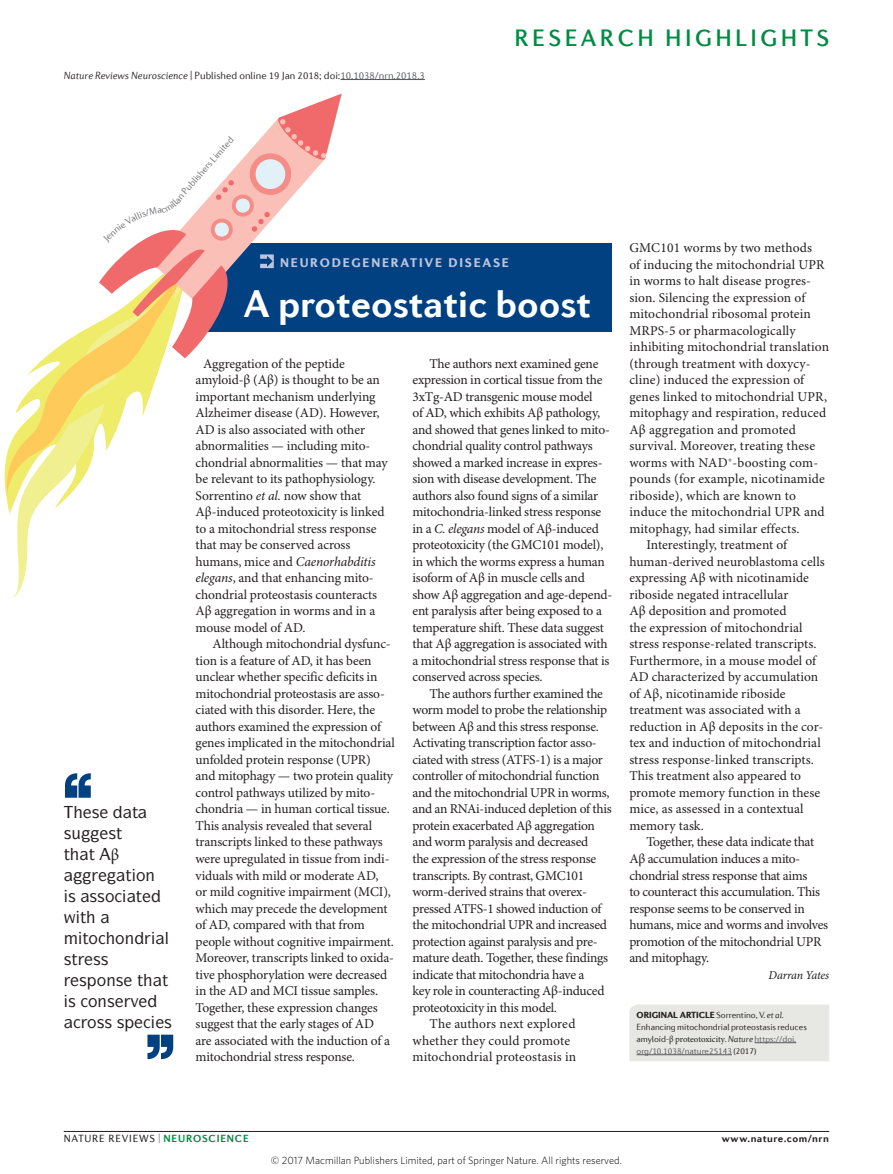
<style>
.page{position:relative;width:893px;height:1174px;background:#fff}
.page>*{position:absolute;margin:0;border:0;box-sizing:border-box;transform-origin:0 0}
.Title{font:700 39px "Diverda Sans Com";color:#fff}
.t1{font:500 24px "Diverda Sans Com";letter-spacing:.14em;color:#008b43}
.Pull_quote{font:500 16.5px "ITC Symbol Std";color:#231f20}
.Pull_quote-2{font:16.5px "Minion Pro";color:#231f20}
.Body_text{font:13.5px/16.5px "Minion Pro";letter-spacing:-.01em;color:#231f20}
.Body_text-2{font:13.5px/16.5px "Minion Pro";letter-spacing:.01em;color:#231f20}
.Body_first{font:13.5px/16.5px "Minion Pro";letter-spacing:-.01em;color:#231f20}
.Strapline{font:900 12.75px "Diverda Sans Com";letter-spacing:.14em;color:#bdc4dd}
.Author{font:italic 12px "Minion Pro";letter-spacing:-.02em;color:#231f20}
.AOP_line{font:300 10.5px "Diverda Sans Com";color:#231f20}
.t2{font:300 10.5px "Whitney";color:#000}
.t3{font:10.5px "Diverda Sans Com";letter-spacing:.075em;color:#231f20}
.t4{font:700 10.5px "Diverda Sans Com";letter-spacing:.045em;color:#231f20}
.Credit_line{font:300 9.75px "Diverda Sans Com";color:#6c6d70}
.Info_box_text{font:300 9px/12px "Diverda Sans Com";letter-spacing:-.005em;color:#231f20}
.s1{font-style:italic}
.s2{color:#57585a}
.s3{font-weight:900}
.s4{font-family:"Minion Pro";font-weight:400}
.s5{font-weight:700;color:#008b43}
</style>
<div class="page">
<hr style="left:64px;top:1131px;width:765px;height:1px;background:#231f20">
<svg style="left:65px;top:773px;width:26px;height:24px"></svg>
<div style="left:629px;top:1004px;width:200px;height:57px;background:#e7e7e3"></div>
<hr style="left:754px;top:1042px;width:42px;height:1px;background:#57585a">
<hr style="left:637px;top:1054px;width:95px;height:1px;background:#57585a">
<div style="left:196px;top:243px;width:416px;height:88px;background:#014081"></div>
<svg style="left:11px;top:493px;width:61px;height:105px"></svg>
<svg style="left:5px;top:436px;width:69px;height:57px"></svg>
<hr style="left:341px;top:79px;width:84px;height:1px;background:#57585a">
<svg style="left:147px;top:1034px;width:26px;height:25px"></svg>
<svg style="left:14px;top:94px;width:328px;height:396px"></svg>
<p class="AOP_line" style="left:64px;top:69px;width:363px"><span class="s1">Nature Reviews Neuroscience</span> | Published online 19 Jan 2018; doi:<span class="s2">10.1038/nrn.2018.3</span></p>
<p class="Credit_line" style="left:207px;top:157px;width:32px;rotate:-48deg">Limited</p>
<p class="Credit_line" style="left:179px;top:189px;width:43px;rotate:-49deg">Publishers</p>
<h2 class="t1" style="left:514px;top:24px;width:316px">RESEARCH HIGHLIGHTS</h2>
<p class="Body_text-2" style="left:629px;top:240px;width:201px">GMC101 worms by two methods<br>of inducing the mitochondrial UPR in worms to halt disease progres&shy;sion. Silencing the expression of mitochondrial ribosomal protein MRPS‑5 or pharmacologically inhibiting mitochondrial translation (through treatment with doxycy&shy;cline) induced the expression of genes linked to mitochondrial UPR, mitophagy and respiration, reduced Aβ aggregation and promoted survival. Moreover, treating these worms with NAD<sup>+</sup>-boosting com&shy;pounds (for example, nicotinamide riboside), which are known to induce the mitochondrial UPR and mitophagy, had similar effects.</p>
<p class="Body_text" style="left:629px;top:537px;width:197px;text-indent:17px">Interestingly, treatment of human-derived neuroblastoma cells expressing Aβ with nicotinamide riboside negated intracellular<br>Aβ deposition and promoted<br>the expression of mitochondrial stress response-related transcripts.<br>Furthermore, in a mouse model of<br>AD characterized by accumulation of Aβ, nicotinamide riboside treatment was associated with a reduction in Aβ deposits in the cor&shy;tex and induction of mitochondrial stress response-linked transcripts.<br>This treatment also appeared to promote memory function in these mice, as assessed in a contextual memory task.</p>
<p class="Body_text" style="left:629px;top:834px;width:200px;text-indent:17px">Together, these data indicate that<br>Aβ accumulation induces a mito&shy;chondrial stress response that aims<br>to counteract this accumulation. This response seems to be conserved in humans, mice and worms and involves promotion of the mitochondrial UPR and mitophagy.</p>
<p class="Author" style="left:768px;top:967px;width:62px">Darran Yates</p>
<p class="Strapline" style="left:280px;top:254px;width:230px">NEURODEGENERATIVE DISEASE</p>
<p class="Title" style="left:244px;top:281px;width:349px">A proteostatic boost</p>
<p class="Body_first" style="left:196px;top:356px;width:194px;text-indent:8px">Aggregation of the peptide amyloid-β (Aβ) is thought to be an important mechanism underlying<br>Alzheimer disease (AD). However,<br>AD is also associated with other abnormalities — including mito&shy;chondrial abnormalities — that may be relevant to its pathophysiology.<br>Sorrentino <span class="s1">et al.</span> now show that<br>Aβ-induced proteotoxicity is linked to a mitochondrial stress response that may be conserved across humans, mice and <span class="s1">Caenorhabditis elegans</span>, and that enhancing mito&shy;chondrial proteostasis counteracts<br>Aβ aggregation in worms and in a mouse model of AD.</p>
<p class="Body_text" style="left:196px;top:636px;width:201px;text-indent:17px">Although mitochondrial dysfunc&shy;tion is a feature of AD, it has been unclear whether specific deficits in mitochondrial proteostasis are asso&shy;ciated with this disorder. Here, the authors examined the expression of genes implicated in the mitochondrial unfolded protein response (UPR)<br>and mitophagy — two protein quality control pathways utilized by mito&shy;chondria — in human cortical tissue.<br>This analysis revealed that several transcripts linked to these pathways were upregulated in tissue from indi&shy;viduals with mild or moderate AD,<br>or mild cognitive impairment (MCI), which may precede the development of AD, compared with that from people without cognitive impairment.<br>Moreover, transcripts linked to oxida&shy;tive phosphorylation were decreased in the AD and MCI tissue samples.<br>Together, these expression changes suggest that the early stages of AD<br>are associated with the induction of a mitochondrial stress response.</p>
<p class="Body_text" style="left:412px;top:356px;width:201px;text-indent:17px">The authors next examined gene expression in cortical tissue from the 3xTg‑AD transgenic mouse model<br>of AD, which exhibits Aβ pathology, and showed that genes linked to mito&shy;chondrial quality control pathways showed a marked increase in expres&shy;sion with disease development. The authors also found signs of a similar mitochondria-linked stress response in a <span class="s1">C. elegans</span> model of Aβ-induced proteotoxicity (the GMC101 model), in which the worms express a human isoform of Aβ in muscle cells and show Aβ aggregation and age-depend&shy;ent paralysis after being exposed to a temperature shift. These data suggest that Aβ aggregation is associated with a mitochondrial stress response that is conserved across species.</p>
<p class="Body_text" style="left:412px;top:686px;width:201px;text-indent:17px">The authors further examined the worm model to probe the relationship between Aβ and this stress response.<br>Activating transcription factor asso&shy;ciated with stress (ATFS‑1) is a major controller of mitochondrial function and the mitochondrial UPR in worms, and an RNAi-induced depletion of this protein exacerbated Aβ aggregation and worm paralysis and decreased<br>the expression of the stress response transcripts. By contrast, GMC101 worm-derived strains that overex&shy;pressed ATFS‑1 showed induction of the mitochondrial UPR and increased protection against paralysis and pre&shy;mature death. Together, these findings indicate that mitochondria have a<br>key role in counteracting Aβ-induced proteotoxicity in this model.</p>
<p class="Body_text-2" style="left:412px;top:1016px;width:165px;text-indent:17px">The authors next explored whether they could promote mitochondrial proteostasis in</p>
<p class="Pull_quote-2" style="left:64px;top:844px;width:57px">▼ ▼ β</p>
<p class="Pull_quote" style="left:125px;top:864px;width:31px">▼□■</p>
<p class="Pull_quote" style="left:68px;top:885px;width:48px">▲ ▲▲□</p>
<p class="Pull_quote" style="left:83px;top:927px;width:53px">▼□ □■</p>
<p class="Pull_quote" style="left:165px;top:927px;width:6px">●</p>
<p class="Pull_quote" style="left:64px;top:948px;width:46px">▲▼ ▲▲</p>
<p class="Pull_quote" style="left:79px;top:969px;width:90px">▲ □■▲ ▼ ▼</p>
<p class="Pull_quote" style="left:68px;top:990px;width:72px">▲ □■▲ ❖</p>
<p class="Pull_quote" style="left:87px;top:1011px;width:39px">□▲▲ ▲</p>
<p class="Info_box_text" style="left:637px;top:1009px;width:172px"><span class="s3">ORIGINAL ARTICLE</span> Sorrentino, V. <span class="s1">et al.<br></span>Enhancing mitochondrial proteostasis reduces amyloid-<span class="s4">β proteotoxicity</span>. <span class="s1">Nature</span> <span class="s2">https://doi. org/10.1038/nature25143</span> (2017)</p>
<p class="t3" style="left:64px;top:1132px;width:186px">NATURE REVIEWS | <span class="s5">NEUROSCIENCE</span></p>
<p class="t4" style="left:722px;top:1132px;width:109px">www.nature.com/nrn</p>
<p class="t2" style="left:271px;top:1153px;width:352px">© 2017 Macmillan Publishers Limited, part of Springer Nature. All rights reserved.</p>
</div>
